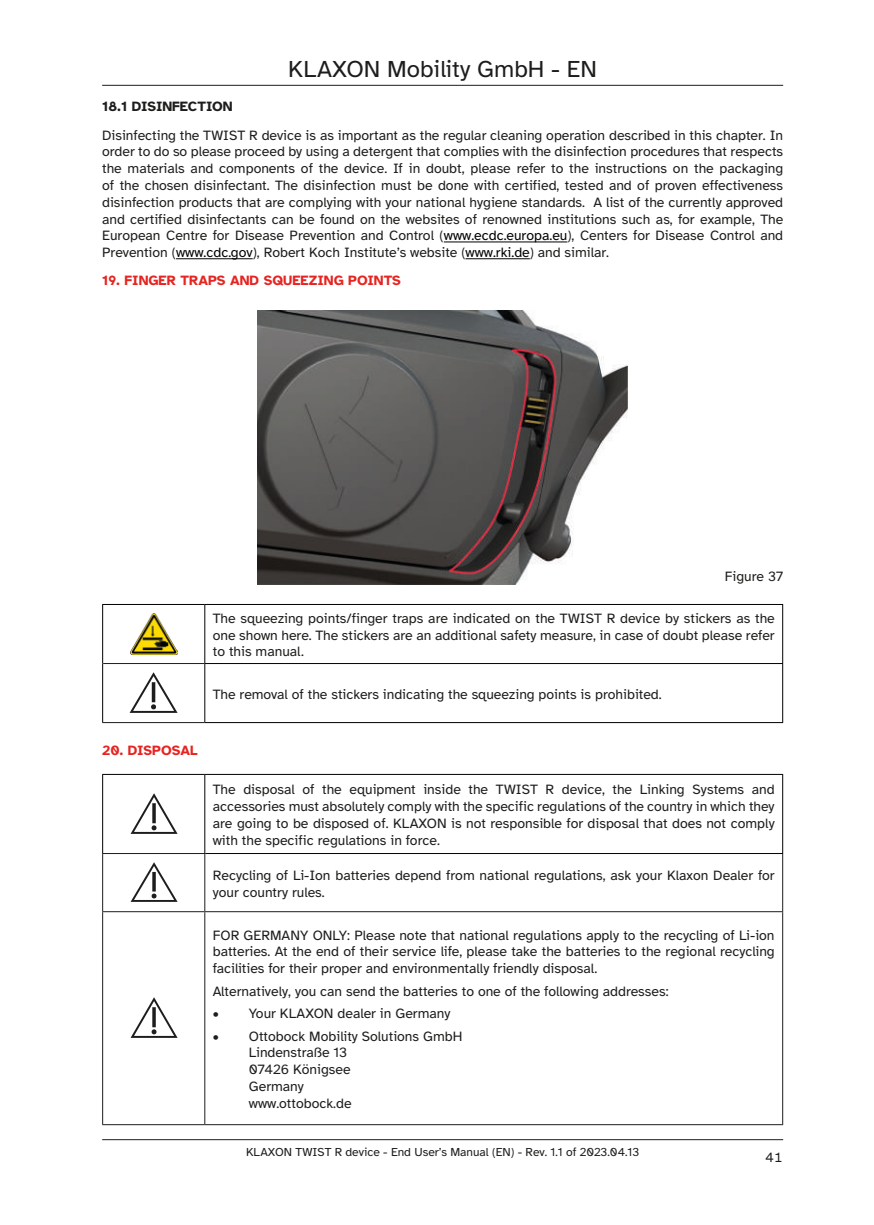
<style>
.page{position:relative;width:874px;height:1225px;background:#fff}
.page>*{position:absolute;margin:0;border:0;box-sizing:border-box;transform-origin:0 0}
.t1{font:24px "Atkinson Hyperlegible";color:#1d1d1b}
.t2{font:14px/16.8px "Atkinson Hyperlegible";color:#1d1d1b;text-align:justify}
.t3{font:700 14px "Atkinson Hyperlegible";color:#e52521}
.t4{font:700 14px "Atkinson Hyperlegible";color:#1d1d1b}
.t5{font:700 14px "Atkinson Hyperlegible";color:#e52521}
.t6{font:12px "Atkinson Hyperlegible";color:#1d1d1b}
.s1{color:#020203}
.s2{font-style:inherit}
</style>
<div class="page">
<hr style="left:102px;top:1139px;width:680px;height:1px;background:#1d1d1b">
<hr style="left:102px;top:85px;width:680px;height:1px;background:#1d1d1b">
<hr style="left:443px;top:241px;width:124px;height:1px;background:#020203">
<hr style="left:176px;top:258px;width:76px;height:1px;background:#020203">
<hr style="left:465px;top:258px;width:64px;height:1px;background:#020203">
<hr style="left:103px;top:663px;width:101px;height:1px;background:#1d1d1b">
<hr style="left:102px;top:722px;width:102px;height:1px;background:#1d1d1b">
<hr style="left:102px;top:604px;width:103px;height:1px;background:#020203">
<hr style="left:205px;top:604px;width:577px;height:1px;background:#020203">
<hr style="left:102px;top:605px;width:1px;height:58px;background:#020203">
<hr style="left:204px;top:605px;width:1px;height:58px;background:#020203">
<hr style="left:102px;top:663px;width:1px;height:59px;background:#020203">
<hr style="left:204px;top:664px;width:1px;height:58px;background:#020203">
<hr style="left:781px;top:605px;width:1px;height:58px;background:#020203">
<hr style="left:204px;top:663px;width:578px;height:1px;background:#020203">
<hr style="left:781px;top:664px;width:1px;height:58px;background:#020203">
<hr style="left:204px;top:722px;width:578px;height:1px;background:#020203">
<img style="left:130px;top:613px;width:47px;height:41px">
<img style="left:130px;top:672px;width:47px;height:40px">
<hr style="left:102px;top:853px;width:103px;height:1px;background:#1d1d1b">
<hr style="left:102px;top:774px;width:103px;height:1px;background:#020203">
<hr style="left:205px;top:774px;width:577px;height:1px;background:#020203">
<hr style="left:102px;top:775px;width:1px;height:78px;background:#020203">
<hr style="left:204px;top:775px;width:1px;height:78px;background:#020203">
<hr style="left:102px;top:911px;width:103px;height:1px;background:#1d1d1b">
<hr style="left:102px;top:1124px;width:103px;height:1px;background:#1d1d1b">
<hr style="left:781px;top:775px;width:1px;height:78px;background:#020203">
<hr style="left:205px;top:853px;width:577px;height:1px;background:#020203">
<hr style="left:102px;top:854px;width:1px;height:57px;background:#1d1d1b">
<hr style="left:102px;top:912px;width:1px;height:212px;background:#1d1d1b">
<hr style="left:204px;top:854px;width:1px;height:57px;background:#1d1d1b">
<hr style="left:781px;top:854px;width:1px;height:57px;background:#1d1d1b">
<hr style="left:205px;top:911px;width:577px;height:1px;background:#1d1d1b">
<hr style="left:204px;top:912px;width:1px;height:212px;background:#1d1d1b">
<hr style="left:781px;top:912px;width:1px;height:212px;background:#1d1d1b">
<hr style="left:205px;top:1124px;width:577px;height:1px;background:#1d1d1b">
<img style="left:131px;top:793px;width:46px;height:40px">
<img style="left:130px;top:862px;width:47px;height:40px">
<img style="left:131px;top:998px;width:46px;height:39px">
<img style="left:258px;top:310px;width:369px;height:274px">
<h1 class="t1" style="left:288px;top:56px;width:310px">KLAXON Mobility GmbH - EN</h1>
<p class="t4" style="left:102px;top:99px;width:132px">18.1 DISINFECTION</p>
<p class="t2" style="left:102px;top:127px;width:682px">Disinfecting the TWIST R device is as important as the regular cleaning operation described in this chapter. In order to do so please proceed by using a detergent that complies with the disinfection procedures that respects the materials and components of the device. If in doubt, please refer to the instructions on the packaging of the chosen disinfectant. The disinfection must be done with certified, tested and of proven effectiveness disinfection products that are complying with your national hygiene standards. A list of the currently approved and certified disinfectants can be found on the websites of renowned institutions such as, for example, The European Centre for Disease Prevention and Control (<span class="s1">www.ecdc.europa.eu</span>), Centers for Disease Control and Prevention (<span class="s1">www.cdc.gov</span>), Robert Koch Institute’s website (<span class="s1">www.rki.de</span>) and similar.</p>
<p class="t3" style="left:102px;top:273px;width:300px"><span class="s2">19.</span> FINGER TRAPS AND SQUEEZING POINTS</p>
<p class="t2" style="left:724px;top:568px;width:60px">Figure 37</p>
<p class="t2" style="left:213px;top:610px;width:563px">The squeezing points/finger traps are indicated on the TWIST R device by stickers as the one shown here. The stickers are an additional safety measure, in case of doubt please refer to this manual.</p>
<p class="t2" style="left:213px;top:686px;width:450px">The removal of the stickers indicating the squeezing points is prohibited.</p>
<p class="t5" style="left:102px;top:742px;width:97px">20. DISPOSAL</p>
<p class="t2" style="left:213px;top:781px;width:563px">The disposal of the equipment inside the TWIST R device, the Linking Systems and accessories must absolutely comply with the specific regulations of the country in which they are going to be disposed of. KLAXON is not responsible for disposal that does not comply with the specific regulations in force.</p>
<p class="t2" style="left:213px;top:867px;width:563px">Recycling of Li-Ion batteries depend from national regulations, ask your Klaxon Dealer for your country rules.</p>
<p class="t2" style="left:213px;top:926px;width:563px">FOR GERMANY ONLY: Please note that national regulations apply to the recycling of Li-ion batteries. At the end of their service life, please take the batteries to the regional recycling facilities for their proper and environmentally friendly disposal.</p>
<p class="t2" style="left:213px;top:983px;width:457px">Alternatively, you can send the batteries to one of the following addresses:</p>
<p class="t2" style="left:213px;top:1005px;width:239px">• Your KLAXON dealer in Germany</p>
<p class="t2" style="left:249px;top:1027px;width:215px;text-align:left;text-indent:-36px">• Ottobock Mobility Solutions GmbH<br>Lindenstraße 13<br>07426 Königsee<br>Germany<br>www.ottobock.de</p>
<p class="t6" style="left:246px;top:1145px;width:394px">KLAXON TWIST R device - End User’s Manual (EN) - Rev. 1.1 of 2023.04.13</p>
<p class="t2" style="left:764px;top:1149px;width:19px">41</p>
</div>
